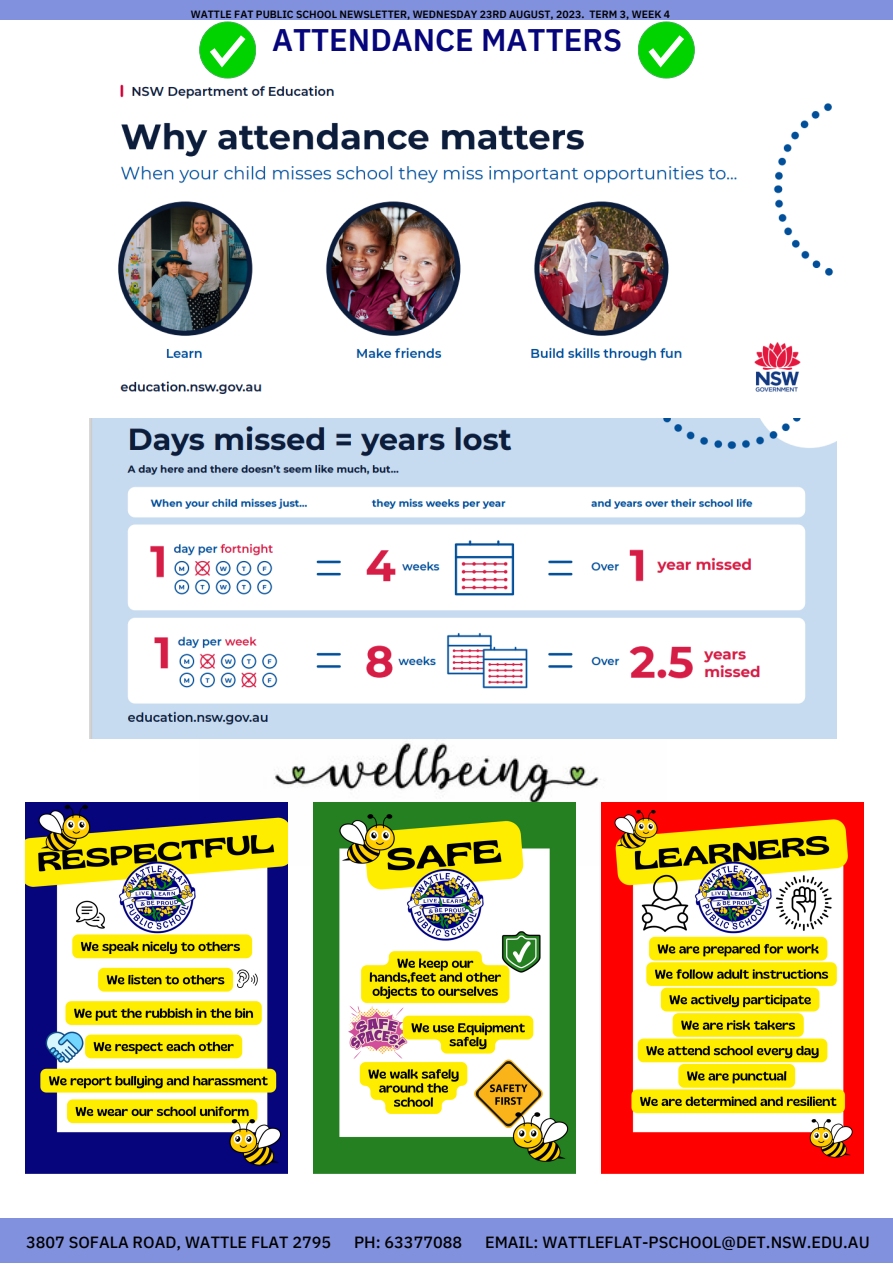
<style>
.page{position:relative;width:893px;height:1264px;background:#fff}
.page>*{position:absolute;margin:0;border:0;box-sizing:border-box;transform-origin:0 0}
.t1{font:600 31.2px "IBM Plex Sans Thai";color:#06057b}
.t2{font:500 16.2px "IBM Plex Sans Thai";color:#000}
.t3{font:600 10.5px "IBM Plex Sans Thai";color:#000}
</style>
<div class="page">
<div style="left:0;top:1218px;width:892px;height:44px;background:#8191dd"></div>
<div style="left:0;top:0;width:892px;height:20px;background:#8191dd"></div>
<img style="left:118px;top:62px;width:716px;height:332px">
<img style="left:199px;top:738px;width:467px;height:127px">
<img style="left:89px;top:419px;width:747px;height:319px">
<img style="left:25px;top:802px;width:262px;height:371px">
<img style="left:313px;top:802px;width:262px;height:371px">
<img style="left:601px;top:802px;width:262px;height:371px">
<div style="left:200px;top:22px;width:56px;height:56px;background:#00d300;border-radius:50%"></div>
<div style="left:199px;top:22px;width:57px;height:56px;border:1px solid #3fb24f;border-radius:50%"></div>
<svg style="left:210px;top:35px;width:35px;height:32px"></svg>
<div style="left:638px;top:22px;width:56px;height:56px;background:#00d300;border-radius:50%"></div>
<div style="left:638px;top:22px;width:56px;height:56px;border:1px solid #3fb24f;border-radius:50%"></div>
<svg style="left:648px;top:35px;width:36px;height:32px"></svg>
<p class="t3" style="left:191px;top:8px;width:481px">WATTLE FAT PUBLIC SCHOOL NEWSLETTER, WEDNESDAY 23RD AUGUST, 2023. TERM 3, WEEK 4</p>
<p class="t1" style="left:272px;top:22px;width:351px">ATTENDANCE MATTERS</p>
<p class="t2" style="left:26px;top:1232px;width:306px">3807 SOFALA ROAD, WATTLE FLAT 2795</p>
<p class="t2" style="left:354px;top:1232px;width:110px">PH: 63377088</p>
<p class="t2" style="left:485px;top:1232px;width:386px">EMAIL: WATTLEFLAT-PSCHOOL@DET.NSW.EDU.AU</p>
</div>
